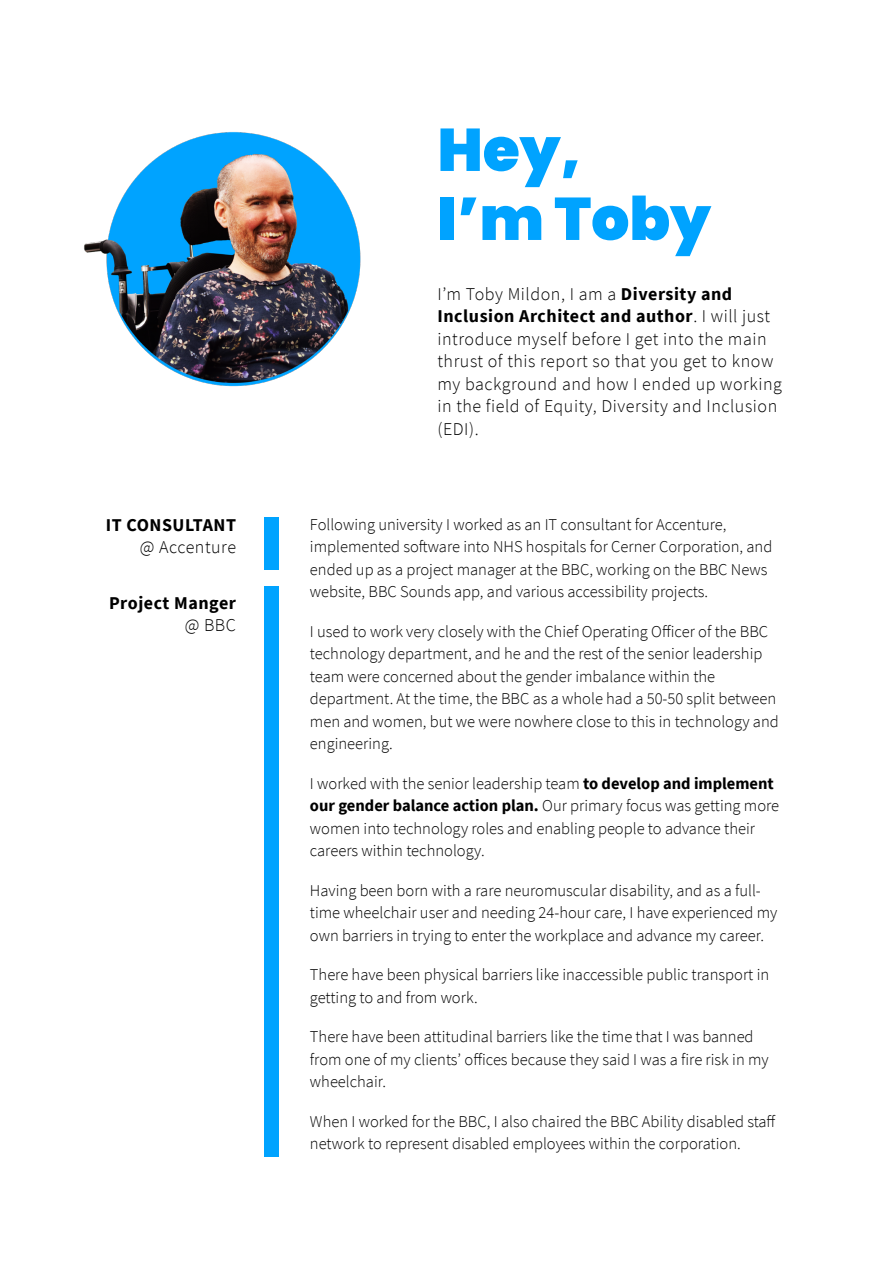
<style>
.page{position:relative;width:893px;height:1263px;background:#fff}
.page>*{position:absolute;margin:0;border:0;box-sizing:border-box;transform-origin:0 0}
.t1{font:900 60px/69px "Poppins";color:#00a3ff}
.t2{font:300 18px/22.5px "Source Sans Pro";letter-spacing:.03em;color:#000}
.t3{font:700 18px "Source Sans Pro";letter-spacing:.03em;color:#000}
.t4{font:300 16.5px/22.5px "Source Sans Pro";color:#000}
.s1{font-weight:700}
</style>
<div class="page">
<img style="left:84px;top:132px;width:277px;height:255px">
<div style="left:264px;top:517px;width:14px;height:53px;background:#00a3ff"></div>
<div style="left:264px;top:586px;width:14px;height:571px;background:#00a3ff"></div>
<p class="t3" style="left:106px;top:513px;width:132px">IT CONSULTANT</p>
<p class="t2" style="left:140px;top:536px;width:98px">@ Accenture</p>
<p class="t3" style="left:109px;top:591px;width:129px">Project Manger</p>
<p class="t2" style="left:185px;top:614px;width:53px">@ BBC</p>
<h1 class="t1" style="left:437px;top:116px;width:275px">Hey,<br>I’m Toby</h1>
<p class="t2" style="left:437px;top:282px;width:346px">I’m Toby Mildon, I am a <span class="s1">Diversity and Inclusion Architect and author</span>. I will just introduce myself before I get into the main thrust of this report so that you get to know my background and how I ended up working in the field of Equity, Diversity and Inclusion (EDI).</p>
<p class="t4" style="left:310px;top:513px;width:464px">Following university I worked as an IT consultant for Accenture, implemented software into NHS hospitals for Cerner Corporation, and ended up as a project manager at the BBC, working on the BBC News website, BBC Sounds app, and various accessibility projects.</p>
<p class="t4" style="left:310px;top:620px;width:470px">I used to work very closely with the Chief Operating Officer of the BBC technology department, and he and the rest of the senior leadership team were concerned about the gender imbalance within the department. At the time, the BBC as a whole had a 50-50 split between men and women, but we were nowhere close to this in technology and engineering.</p>
<p class="t4" style="left:310px;top:772px;width:471px">I worked with the senior leadership team <span class="s1">to develop and implement our gender balance action plan.</span> Our primary focus was getting more women into technology roles and enabling people to advance their careers within technology.</p>
<p class="t4" style="left:310px;top:879px;width:469px">Having been born with a rare neuromuscular disability, and as a full&shy;time wheelchair user and needing 24-hour care, I have experienced my own barriers in trying to enter the workplace and advance my career.</p>
<p class="t4" style="left:310px;top:964px;width:461px">There have been physical barriers like inaccessible public transport in getting to and from work.</p>
<p class="t4" style="left:310px;top:1026px;width:460px">There have been attitudinal barriers like the time that I was banned from one of my clients’ offices because they said I was a fire risk in my wheelchair.</p>
<p class="t4" style="left:310px;top:1110px;width:467px">When I worked for the BBC, I also chaired the BBC Ability disabled staff network to represent disabled employees within the corporation.</p>
</div>
